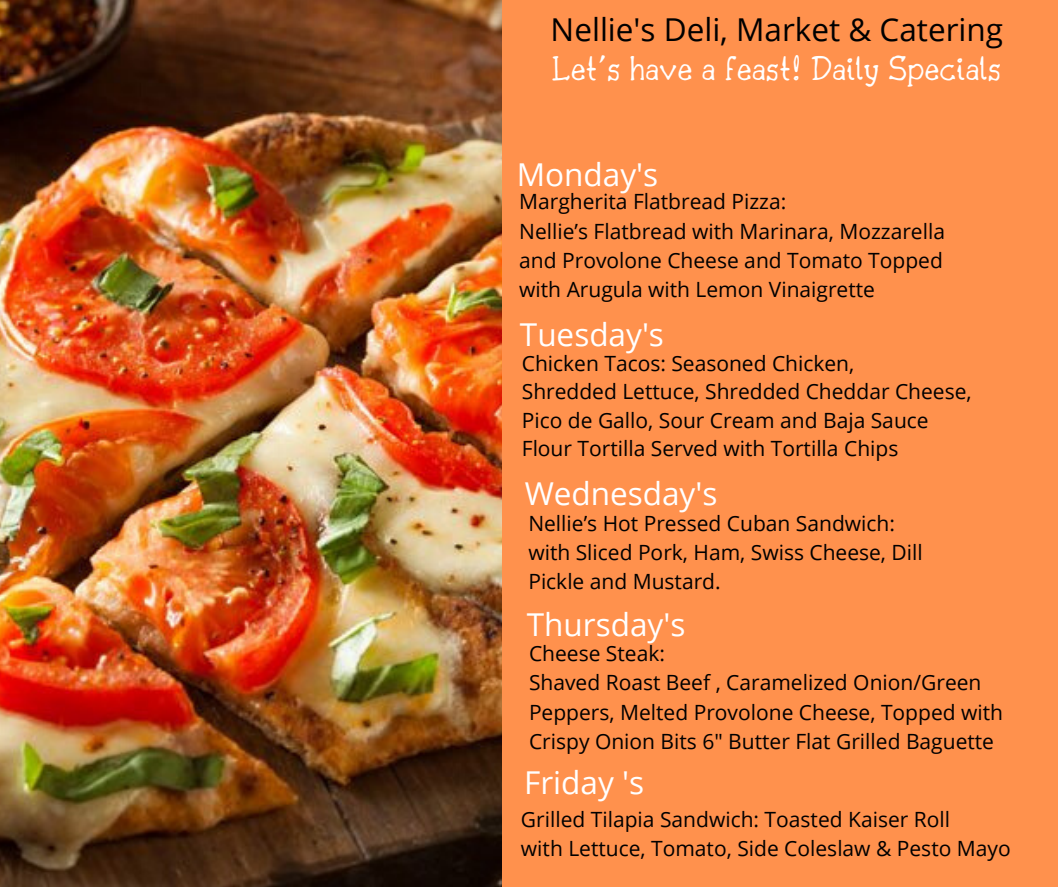
<style>
.page{position:relative;width:1058px;height:887px;background:#fff}
.page>*{position:absolute;margin:0;border:0;box-sizing:border-box;transform-origin:0 0}
.t1{font:300 36px "Drukaatie Burti";color:#fff}
.t2{font:31.5px "Open Sans";color:#fff}
.t3{font:31.5px "Open Sans";color:#000}
.t4{font:21px/29.2px "Open Sans";color:#000}
</style>
<div class="page">
<img style="left:0;top:0;width:502px;height:886px">
<div style="left:502px;top:0;width:556px;height:886px;background:#ff914d"></div>
<h2 class="t3" style="left:550px;top:8px;width:454px">Nellie's Deli, Market &amp; Catering</h2>
<h1 class="t1" style="left:551px;top:48px;width:451px">Let's have a feast! Daily Specials</h1>
<h2 class="t2" style="left:517px;top:152px;width:143px">Monday's</h2>
<p class="t4" style="left:519px;top:186px;width:427px">Margherita Flatbread Pizza:<br>Nellie’s Flatbread with Marinara, Mozzarella and Provolone Cheese and Tomato Topped with Arugula with Lemon Vinaigrette</p>
<h2 class="t2" style="left:520px;top:312px;width:146px">Tuesday's</h2>
<p class="t4" style="left:522px;top:348px;width:451px;line-height:28.3px">Chicken Tacos: Seasoned Chicken,<br>Shredded Lettuce, Shredded Cheddar Cheese, Pico de Gallo, Sour Cream and Baja Sauce Flour Tortilla Served with Tortilla Chips</p>
<h2 class="t2" style="left:524px;top:472px;width:194px">Wednesday's</h2>
<p class="t4" style="left:528px;top:508px;width:396px">Nellie’s Hot Pressed Cuban Sandwich: with Sliced Pork, Ham, Swiss Cheese, Dill<br>Pickle and Mustard.</p>
<h2 class="t2" style="left:527px;top:602px;width:160px">Thursday's</h2>
<p class="t4" style="left:529px;top:638px;width:475px">Cheese Steak:<br>Shaved Roast Beef , Caramelized Onion/Green Peppers, Melted Provolone Cheese, Topped with Crispy Onion Bits 6" Butter Flat Grilled Baguette</p>
<h2 class="t2" style="left:524px;top:760px;width:121px">Friday 's</h2>
<p class="t4" style="left:521px;top:803px;width:491px">Grilled Tilapia Sandwich: Toasted Kaiser Roll<br>with Lettuce, Tomato, Side Coleslaw &amp; Pesto Mayo</p>
</div>
